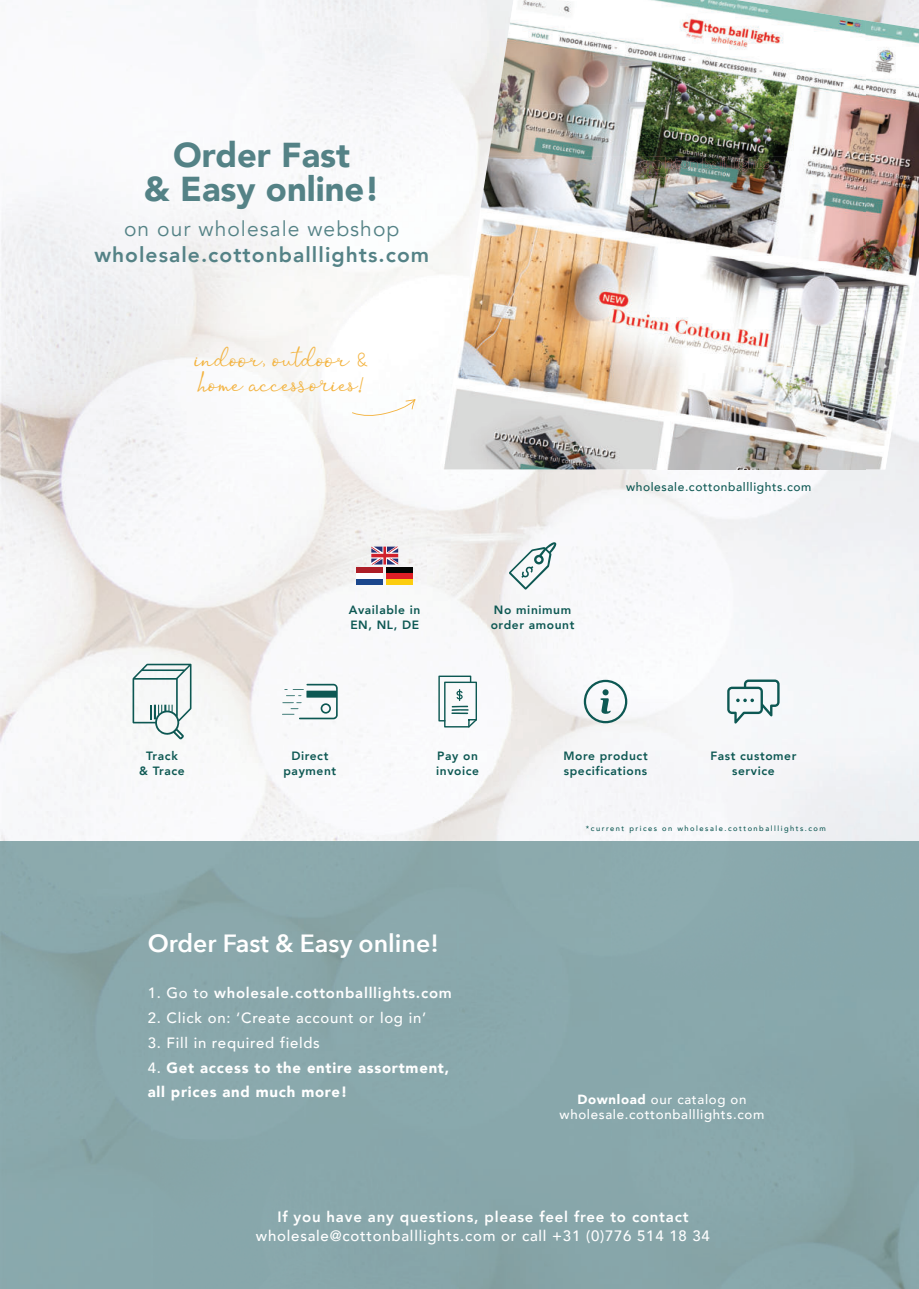
<style>
.page{position:relative;width:919px;height:1289px;background:#fff}
.page>*{position:absolute;margin:0;border:0;box-sizing:border-box;transform-origin:0 0}
.t1{font:900 34.5px/34.5px "Avenir";color:#548286;text-align:center}
.t2{font:600 24.9px "Avenir Next";color:#fff}
.t3{font:21.3px/24.9px "Ortisan Signature";color:#f3b33f}
.t4{font:800 21px "Avenir";letter-spacing:.05em;color:#548286}
.t5{font:21px "Avenir";letter-spacing:.05em;color:#548286}
.t6{font:500 15px "Avenir";letter-spacing:.05em;color:#fff}
.t7{font:800 15px "Avenir";letter-spacing:.05em;color:#fff}
.t8{font:500 14.85px "Avenir";letter-spacing:.05em;color:#fff}
.t9{font:900 14.85px/24.9px "Avenir";letter-spacing:.05em;color:#fff}
.t10{font:800 14.85px "Avenir";letter-spacing:.05em;color:#fff}
.t11{font:500 13.2px/14.9px "Avenir";letter-spacing:.05em;color:#fff;text-align:center}
.t12{font:800 12px/15px "Avenir";letter-spacing:.05em;color:#0d5853}
.t13{font:500 12px "Avenir";letter-spacing:.05em;color:#0d5853}
.t14{font:500 7.5px "Avenir";letter-spacing:.2em;color:#0d5853}
.s1{font-weight:500}
.s2{font-weight:900}
</style>
<div class="page">
<img style="left:0;top:0;width:918px;height:1288px">
<svg style="left:727px;top:679px;width:52px;height:44px"></svg>
<svg style="left:282px;top:683px;width:56px;height:36px"></svg>
<svg style="left:438px;top:675px;width:39px;height:53px"></svg>
<svg style="left:600px;top:689px;width:10px;height:25px"></svg>
<div style="left:583px;top:679px;width:44px;height:44px;border:2px solid #0d5853;border-radius:50%"></div>
<img style="left:439px;top:365px;width:426px;height:104px">
<img style="left:865px;top:20px;width:53px;height:449px">
<img style="left:455px;top:260px;width:410px;height:105px">
<img style="left:472px;top:156px;width:393px;height:105px">
<img style="left:488px;top:104px;width:377px;height:53px">
<img style="left:497px;top:0;width:368px;height:105px">
<img style="left:640px;top:156px;width:129px;height:24px">
<svg style="left:352px;top:399px;width:63px;height:18px"></svg>
<svg style="left:371px;top:546px;width:27px;height:18px"></svg>
<div style="left:386px;top:567px;width:27px;height:18px;background:#040503"></div>
<div style="left:386px;top:573px;width:27px;height:12px;background:#de1f26"></div>
<div style="left:386px;top:579px;width:27px;height:6px;background:#fccd0e"></div>
<div style="left:356px;top:567px;width:27px;height:18px;background:#1b478c"></div>
<div style="left:356px;top:567px;width:27px;height:12px;background:#fff"></div>
<div style="left:356px;top:567px;width:27px;height:6px;background:#ad1e27"></div>
<svg style="left:508px;top:542px;width:48px;height:47px"></svg>
<div style="left:1px;top:841px;width:917px;height:447px;background:#89a7ab"></div>
<svg style="left:132px;top:663px;width:59px;height:76px"></svg>
<h1 class="t1" style="left:144px;top:140px;width:237px">Order Fast<br>&amp; Easy online!</h1>
<h3 class="t5" style="left:124px;top:220px;width:277px">on our wholesale webshop</h3>
<h3 class="t4" style="left:94px;top:245px;width:336px">wholesale.cottonballlights.com</h3>
<h3 class="t3" style="left:195px;top:346px;width:175px">indoor, outdoor &amp; home accessories!</h3>
<p class="t12" style="left:349px;top:603px;width:73px">Available in<br>EN, NL, DE</p>
<p class="t12" style="left:490px;top:603px;width:85px">No minimum order amount</p>
<p class="t13" style="left:626px;top:481px;width:187px">wholesale.cottonballlights.com</p>
<p class="t12" style="left:139px;top:749px;width:47px;text-align:center">Track<br>&amp; Trace</p>
<p class="t12" style="left:710px;top:749px;width:88px;text-align:center">Fast customer service</p>
<p class="t12" style="left:563px;top:749px;width:86px">More product specifications</p>
<p class="t12" style="left:283px;top:749px;width:54px;text-align:center">Direct payment</p>
<p class="t12" style="left:436px;top:749px;width:44px">Pay on invoice</p>
<h2 class="t2" style="left:148px;top:933px;width:292px">Order Fast &amp; Easy online!</h2>
<p class="t10" style="left:148px;top:986px;width:305px"><span class="s1">1. Go to</span> wholesale.cottonballlights.com</p>
<p class="t8" style="left:148px;top:1011px;width:280px">2. Click on: ‘Create account or log in’</p>
<p class="t8" style="left:148px;top:1036px;width:174px">3. Fill in required fields</p>
<p class="t9" style="left:148px;top:1056px;width:303px"><span class="s1">4.</span> Get access to the entire assortment, all prices and much more!</p>
<p class="t14" style="left:586px;top:824px;width:241px">*current prices on wholesale.cottonballlights.com</p>
<p class="t11" style="left:559px;top:1093px;width:206px"><span class="s2">Download</span> our catalog on wholesale.cottonballlights.com</p>
<p class="t7" style="left:277px;top:1210px;width:412px">If you have any questions, please feel free to contact</p>
<p class="t6" style="left:256px;top:1229px;width:455px">wholesale@cottonballlights.com or call +31 (0)776 514 18 34</p>
</div>
